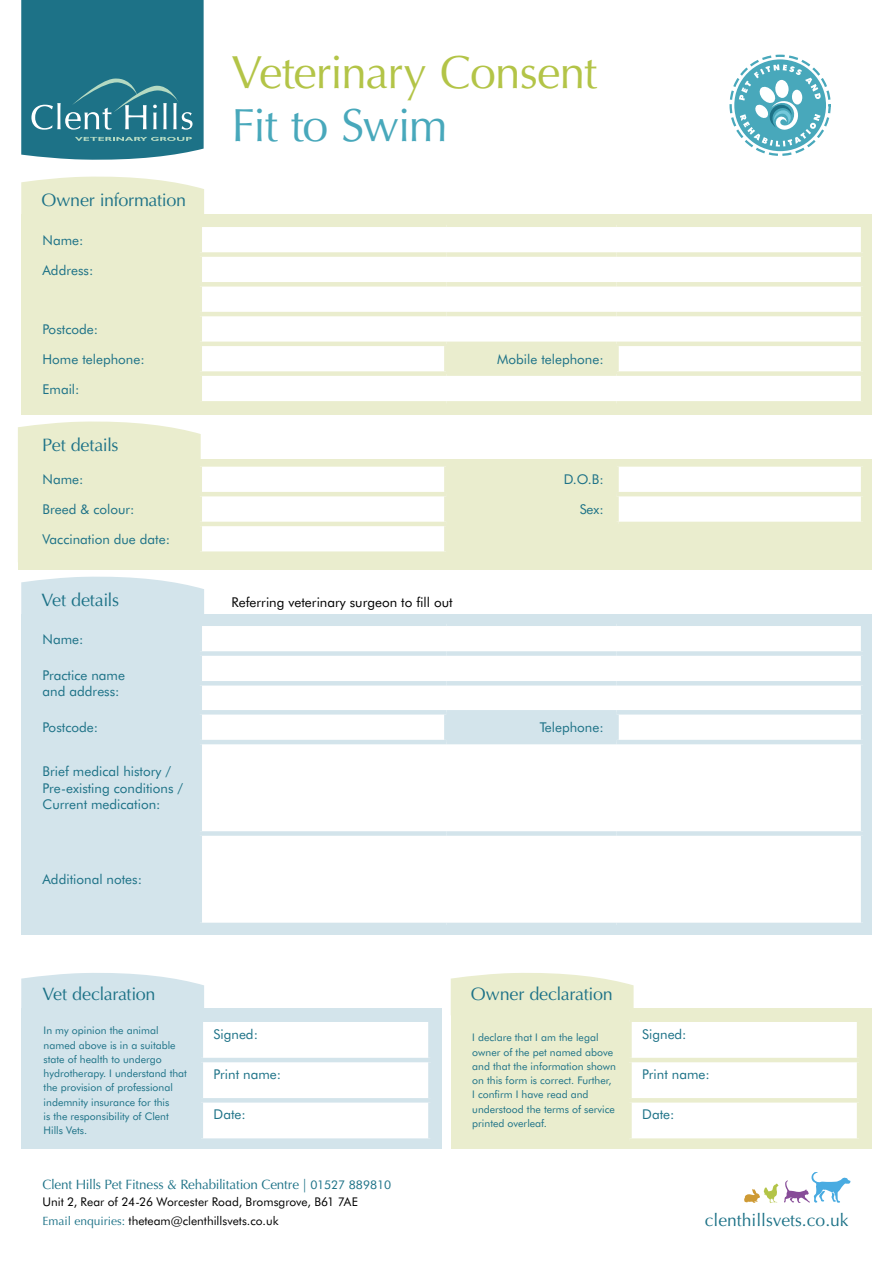
<style>
.page{position:relative;width:893px;height:1263px;background:#fff}
.page>*{position:absolute;margin:0;border:0;box-sizing:border-box;transform-origin:0 0}
.t1{font:46.5px "Optima";letter-spacing:-.025em;color:#b3c447}
.t2{font:46.5px "Optima";letter-spacing:-.03em;color:#48a8bb}
.t3{font:18px "Optima";letter-spacing:-.015em;color:#1d7287}
.t4{font:17.55px "Optima";color:#1d7287}
.t5{font:13.5px/16.5px "Futura BT";color:#1d7287}
.t6{font:13.5px "Optima";letter-spacing:-.02em;color:#1d7287}
.t7{font:13.5px "Futura BT";color:#000}
.t8{font:12px/18.8px "Futura BT";color:#000}
.t9{font:10.5px/14.2px "Futura BT";color:#1d7287}
.s1{font-family:"Futura BT";font-size:12px}
.s2{font-family:"Optima";color:#1d7287}
</style>
<div class="page">
<div style="left:734px;top:59px;width:92px;height:92px;background:#48a8bb;border-radius:50%"></div>
<div style="left:729px;top:55px;width:102px;height:101px;border:2px dashed #48a8bb;border-radius:50%"></div>
<svg style="left:739px;top:64px;width:82px;height:83px"></svg>
<svg style="left:744px;top:1172px;width:106px;height:31px"></svg>
<svg style="left:21px;top:176px;width:183px;height:38px;background:#eceed2"></svg>
<div style="left:21px;top:214px;width:851px;height:201px;background:#eaedce"></div>
<div style="left:202px;top:227px;width:659px;height:25px;background:#fff"></div>
<div style="left:202px;top:257px;width:659px;height:144px;background:#fff"></div>
<div style="left:446px;top:344px;width:170px;height:30px;background:#eaedce"></div>
<div style="left:200px;top:282px;width:246px;height:5px;background:#eaedce"></div>
<div style="left:446px;top:282px;width:170px;height:5px;background:#eaedce"></div>
<div style="left:616px;top:282px;width:249px;height:5px;background:#eaedce"></div>
<hr style="left:200px;top:312px;width:246px;height:4px;background:#eaedce">
<hr style="left:446px;top:312px;width:170px;height:4px;background:#eaedce">
<hr style="left:616px;top:312px;width:249px;height:4px;background:#eaedce">
<hr style="left:200px;top:342px;width:246px;height:4px;background:#eaedce">
<hr style="left:446px;top:342px;width:170px;height:4px;background:#eaedce">
<div style="left:444px;top:346px;width:5px;height:25px;background:#eaedce"></div>
<hr style="left:616px;top:342px;width:249px;height:4px;background:#eaedce">
<div style="left:614px;top:346px;width:5px;height:25px;background:#eaedce"></div>
<div style="left:200px;top:371px;width:246px;height:5px;background:#eaedce"></div>
<div style="left:446px;top:371px;width:170px;height:5px;background:#eaedce"></div>
<div style="left:616px;top:371px;width:249px;height:5px;background:#eaedce"></div>
<div style="left:18px;top:459px;width:854px;height:110px;background:#eaedce"></div>
<svg style="left:18px;top:421px;width:843px;height:130px"></svg>
<div style="left:38px;top:462px;width:162px;height:5px;background:#eaedce"></div>
<div style="left:38px;top:467px;width:5px;height:25px;background:#eaedce"></div>
<div style="left:200px;top:462px;width:246px;height:5px;background:#eaedce"></div>
<hr style="left:198px;top:467px;width:4px;height:25px;background:#eaedce">
<div style="left:446px;top:462px;width:170px;height:5px;background:#eaedce"></div>
<div style="left:444px;top:467px;width:5px;height:25px;background:#eaedce"></div>
<div style="left:616px;top:462px;width:249px;height:5px;background:#eaedce"></div>
<div style="left:614px;top:467px;width:5px;height:25px;background:#eaedce"></div>
<hr style="left:38px;top:492px;width:162px;height:4px;background:#eaedce">
<div style="left:38px;top:496px;width:5px;height:26px;background:#eaedce"></div>
<hr style="left:200px;top:492px;width:246px;height:4px;background:#eaedce">
<hr style="left:198px;top:496px;width:4px;height:26px;background:#eaedce">
<hr style="left:446px;top:492px;width:170px;height:4px;background:#eaedce">
<div style="left:444px;top:496px;width:5px;height:26px;background:#eaedce"></div>
<hr style="left:616px;top:492px;width:249px;height:4px;background:#eaedce">
<div style="left:614px;top:496px;width:5px;height:26px;background:#eaedce"></div>
<hr style="left:38px;top:522px;width:162px;height:4px;background:#eaedce">
<div style="left:38px;top:526px;width:5px;height:25px;background:#eaedce"></div>
<hr style="left:200px;top:522px;width:246px;height:4px;background:#eaedce">
<hr style="left:198px;top:526px;width:4px;height:25px;background:#eaedce">
<hr style="left:446px;top:522px;width:173px;height:4px;background:#eaedce">
<div style="left:444px;top:526px;width:5px;height:25px;background:#eaedce"></div>
<hr style="left:619px;top:522px;width:246px;height:4px;background:#eaedce">
<svg style="left:21px;top:576px;width:183px;height:38px;background:#d7e6ec"></svg>
<div style="left:21px;top:614px;width:851px;height:321px;background:#d3e4eb"></div>
<div style="left:202px;top:626px;width:659px;height:25px;background:#fff"></div>
<div style="left:202px;top:656px;width:659px;height:267px;background:#fff"></div>
<hr style="left:198px;top:681px;width:248px;height:4px;background:#d3e4eb">
<hr style="left:446px;top:681px;width:170px;height:4px;background:#d3e4eb">
<hr style="left:616px;top:681px;width:249px;height:4px;background:#d3e4eb">
<hr style="left:200px;top:710px;width:246px;height:4px;background:#d3e4eb">
<hr style="left:446px;top:710px;width:170px;height:4px;background:#d3e4eb">
<div style="left:444px;top:714px;width:5px;height:26px;background:#d3e4eb"></div>
<hr style="left:616px;top:710px;width:249px;height:4px;background:#d3e4eb">
<div style="left:614px;top:714px;width:5px;height:26px;background:#d3e4eb"></div>
<hr style="left:200px;top:740px;width:246px;height:4px;background:#d3e4eb">
<hr style="left:446px;top:740px;width:170px;height:4px;background:#d3e4eb">
<hr style="left:616px;top:740px;width:249px;height:4px;background:#d3e4eb">
<div style="left:200px;top:831px;width:246px;height:5px;background:#d3e4eb"></div>
<div style="left:446px;top:831px;width:170px;height:5px;background:#d3e4eb"></div>
<div style="left:616px;top:831px;width:249px;height:5px;background:#d3e4eb"></div>
<div style="left:21px;top:1008px;width:421px;height:140px;background:#d3e4eb"></div>
<svg style="left:21px;top:973px;width:407px;height:165px"></svg>
<div style="left:201px;top:1060px;width:229px;height:40px;background:#fff"></div>
<div style="left:39px;top:1017px;width:162px;height:5px;background:#d3e4eb"></div>
<div style="left:39px;top:1022px;width:5px;height:38px;background:#d3e4eb"></div>
<div style="left:39px;top:1060px;width:5px;height:40px;background:#d3e4eb"></div>
<div style="left:39px;top:1100px;width:5px;height:38px;background:#d3e4eb"></div>
<div style="left:201px;top:1017px;width:232px;height:5px;background:#d3e4eb"></div>
<hr style="left:199px;top:1022px;width:4px;height:36px;background:#d3e4eb">
<hr style="left:199px;top:1058px;width:234px;height:4px;background:#d3e4eb">
<hr style="left:199px;top:1062px;width:4px;height:36px;background:#d3e4eb">
<div style="left:428px;top:1062px;width:5px;height:36px;background:#d3e4eb"></div>
<hr style="left:199px;top:1098px;width:234px;height:4px;background:#d3e4eb">
<hr style="left:199px;top:1102px;width:4px;height:36px;background:#d3e4eb">
<div style="left:451px;top:1008px;width:421px;height:140px;background:#eaedce"></div>
<svg style="left:451px;top:973px;width:406px;height:165px"></svg>
<div style="left:629px;top:1060px;width:230px;height:40px;background:#fff"></div>
<div style="left:468px;top:1017px;width:161px;height:5px;background:#eaedce"></div>
<hr style="left:468px;top:1022px;width:4px;height:38px;background:#eaedce">
<hr style="left:468px;top:1060px;width:4px;height:40px;background:#eaedce">
<hr style="left:468px;top:1100px;width:4px;height:38px;background:#eaedce">
<div style="left:629px;top:1017px;width:232px;height:5px;background:#eaedce"></div>
<div style="left:627px;top:1022px;width:5px;height:36px;background:#eaedce"></div>
<hr style="left:627px;top:1058px;width:234px;height:4px;background:#eaedce">
<div style="left:627px;top:1062px;width:5px;height:36px;background:#eaedce"></div>
<hr style="left:857px;top:1062px;width:4px;height:36px;background:#eaedce">
<hr style="left:627px;top:1098px;width:234px;height:4px;background:#eaedce">
<div style="left:627px;top:1102px;width:5px;height:36px;background:#eaedce"></div>
<svg style="left:21px;top:0;width:183px;height:160px;background:#2c7b8e"></svg>
<h2 class="t3" style="left:41px;top:189px;width:146px">Owner information</h2>
<p class="t5" style="left:43px;top:232px;width:42px">Name:</p>
<p class="t5" style="left:43px;top:261px;width:52px">Address:</p>
<h1 class="t1" style="left:232px;top:46px;width:367px">Veterinary Consent</h1>
<h1 class="t2" style="left:232px;top:98px;width:218px">Fit to Swim</h1>
<p class="t5" style="left:43px;top:321px;width:57px">Postcode:</p>
<p class="t5" style="left:43px;top:351px;width:104px">Home telephone:</p>
<p class="t5" style="left:497px;top:351px;width:108px">Mobile telephone:</p>
<p class="t5" style="left:43px;top:380px;width:39px">Email:</p>
<h2 class="t3" style="left:42px;top:434px;width:78px">Pet details</h2>
<p class="t5" style="left:43px;top:471px;width:42px">Name:</p>
<p class="t5" style="left:564px;top:471px;width:42px">D.O.B:</p>
<p class="t5" style="left:43px;top:501px;width:94px">Breed &amp; colour:</p>
<p class="t5" style="left:580px;top:501px;width:26px">Sex:</p>
<p class="t5" style="left:43px;top:531px;width:129px">Vaccination due date:</p>
<h2 class="t3" style="left:41px;top:589px;width:79px">Vet details</h2>
<p class="t5" style="left:43px;top:631px;width:42px">Name:</p>
<p class="t5" style="left:43px;top:667px;width:84px">Practice name and address:</p>
<p class="t5" style="left:43px;top:719px;width:57px">Postcode:</p>
<p class="t5" style="left:540px;top:719px;width:66px">Telephone:</p>
<p class="t5" style="left:43px;top:763px;width:142px">Brief medical history /<br>Pre-existing conditions /<br>Current medication:</p>
<p class="t7" style="left:232px;top:594px;width:223px">Referring veterinary surgeon to fill out</p>
<p class="t5" style="left:43px;top:871px;width:101px">Additional notes:</p>
<h2 class="t3" style="left:43px;top:983px;width:115px">Vet declaration</h2>
<p class="t9" style="left:44px;top:1023px;width:145px">In my opinion the animal named above is in a suitable state of health to undergo hydrotherapy. I understand that the provision of professional indemnity insurance for this<br>is the responsibility of Clent<br>Hills Vets.</p>
<p class="t5" style="left:214px;top:1025px;width:46px">Signed:</p>
<p class="t5" style="left:214px;top:1066px;width:69px">Print name:</p>
<p class="t5" style="left:214px;top:1106px;width:34px">Date:</p>
<p class="t6" style="left:43px;top:1176px;width:350px">Clent Hills Pet Fitness &amp; Rehabilitation Centre | <span class="s1">01527 889810</span></p>
<p class="t8" style="left:43px;top:1192px;width:317px">Unit 2, Rear of 24-26 Worcester Road, Bromsgrove, B61 7AE<br><span class="s2">Email enquiries:</span> theteam@clenthillsvets.co.uk</p>
<h2 class="t3" style="left:471px;top:983px;width:143px">Owner declaration</h2>
<p class="t9" style="left:472px;top:1030px;width:145px">I declare that I am the legal owner of the pet named above and that the information shown on this form is correct. Further,<br>I confirm I have read and understood the terms of service printed overleaf.</p>
<p class="t5" style="left:642px;top:1025px;width:46px">Signed:</p>
<p class="t5" style="left:642px;top:1066px;width:69px">Print name:</p>
<p class="t5" style="left:642px;top:1106px;width:34px">Date:</p>
<h3 class="t4" style="left:705px;top:1209px;width:145px">clenthillsvets.co.uk</h3>
</div>
